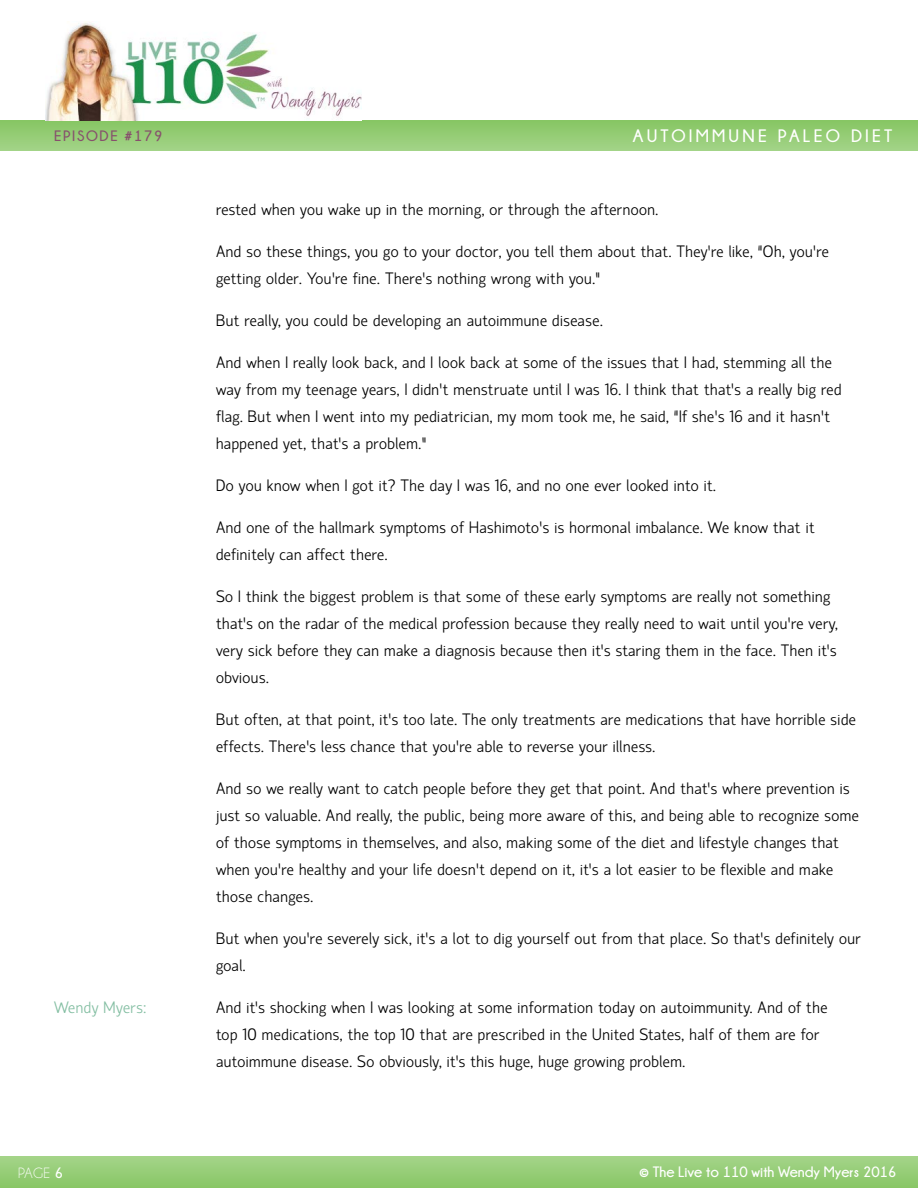
<style>
.page{position:relative;width:918px;height:1188px;background:#fff}
.page>*{position:absolute;margin:0;border:0;box-sizing:border-box;transform-origin:0 0}
.t1{font:700 18px "Champagne&Limousines";letter-spacing:.18em;color:#fff}
.t2{font:300 16.5px/27px "Hattori Hanzo";letter-spacing:.03em;color:#000}
.t3{font:300 16.5px "Hattori Hanzo";color:#83bea2}
.t4{font:700 15px "Champagne&Limousines";color:#fff}
.t5{font:700 15px "Champagne&Limousines";letter-spacing:.11em;color:#87506d}
.t6{font:15px "Champagne&Limousines";color:#fff}
.s1{font-weight:700}
</style>
<div class="page">
<div style="left:0;top:1156px;width:918px;height:32px;background:linear-gradient(to bottom,#a5d48a,#89c766)"></div>
<div style="left:0;top:121px;width:918px;height:30px;background:linear-gradient(to bottom,#87c664,#a2d387)"></div>
<img style="left:45px;top:23px;width:317px;height:98px">
<p class="t5" style="left:54px;top:128px;width:110px">Episode #179</p>
<p class="t1" style="left:633px;top:126px;width:261px">AUTOI MMUNE PALEO DI ET</p>
<p class="t2" style="left:216px;top:196px;width:444px">rested when you wake up in the morning, or through the afternoon.</p>
<p class="t2" style="left:216px;top:238px;width:614px">And so these things, you go to your doctor, you tell them about that. They’re like, “Oh, you’re getting older. You’re fine. There’s nothing wrong with you.”</p>
<p class="t2" style="left:216px;top:307px;width:388px">But really, you could be developing an autoimmune disease.</p>
<p class="t2" style="left:216px;top:349px;width:627px">And when I really look back, and I look back at some of the issues that I had, stemming all the way from my teenage years, I didn’t menstruate until I was 16. I think that that’s a really big red flag. But when I went into my pediatrician, my mom took me, he said, “If she’s 16 and it hasn’t happened yet, that’s a problem.”</p>
<p class="t2" style="left:216px;top:472px;width:501px">Do you know when I got it? The day I was 16, and no one ever looked into it.</p>
<p class="t2" style="left:216px;top:514px;width:600px">And one of the hallmark symptoms of Hashimoto’s is hormonal imbalance. We know that it definitely can affect there.</p>
<p class="t2" style="left:216px;top:583px;width:623px">So I think the biggest problem is that some of these early symptoms are really not something that’s on the radar of the medical profession because they really need to wait until you’re very, very sick before they can make a diagnosis because then it’s staring them in the face. Then it’s obvious.</p>
<p class="t2" style="left:216px;top:706px;width:641px">But often, at that point, it’s too late. The only treatments are medications that have horrible side effects. There’s less chance that you’re able to reverse your illness.</p>
<p class="t2" style="left:216px;top:775px;width:644px">And so we really want to catch people before they get that point. And that’s where prevention is just so valuable. And really, the public, being more aware of this, and being able to recognize some of those symptoms in themselves, and also, making some of the diet and lifestyle changes that when you’re healthy and your life doesn’t depend on it, it’s a lot easier to be flexible and make those changes.</p>
<p class="t2" style="left:216px;top:925px;width:646px">But when you’re severely sick, it’s a lot to dig yourself out from that place. So that’s definitely our goal.</p>
<p class="t3" style="left:54px;top:998px;width:94px">Wendy Myers:</p>
<p class="t2" style="left:216px;top:994px;width:613px">And it’s shocking when I was looking at some information today on autoimmunity. And of the top 10 medications, the top 10 that are prescribed in the United States, half of them are for autoimmune disease. So obviously, it’s this huge, huge growing problem.</p>
<p class="t6" style="left:18px;top:1166px;width:47px">page <span class="s1">6</span></p>
<p class="t4" style="left:640px;top:1163px;width:258px">© The Live to 110 with Wendy Myers 2016</p>
</div>
